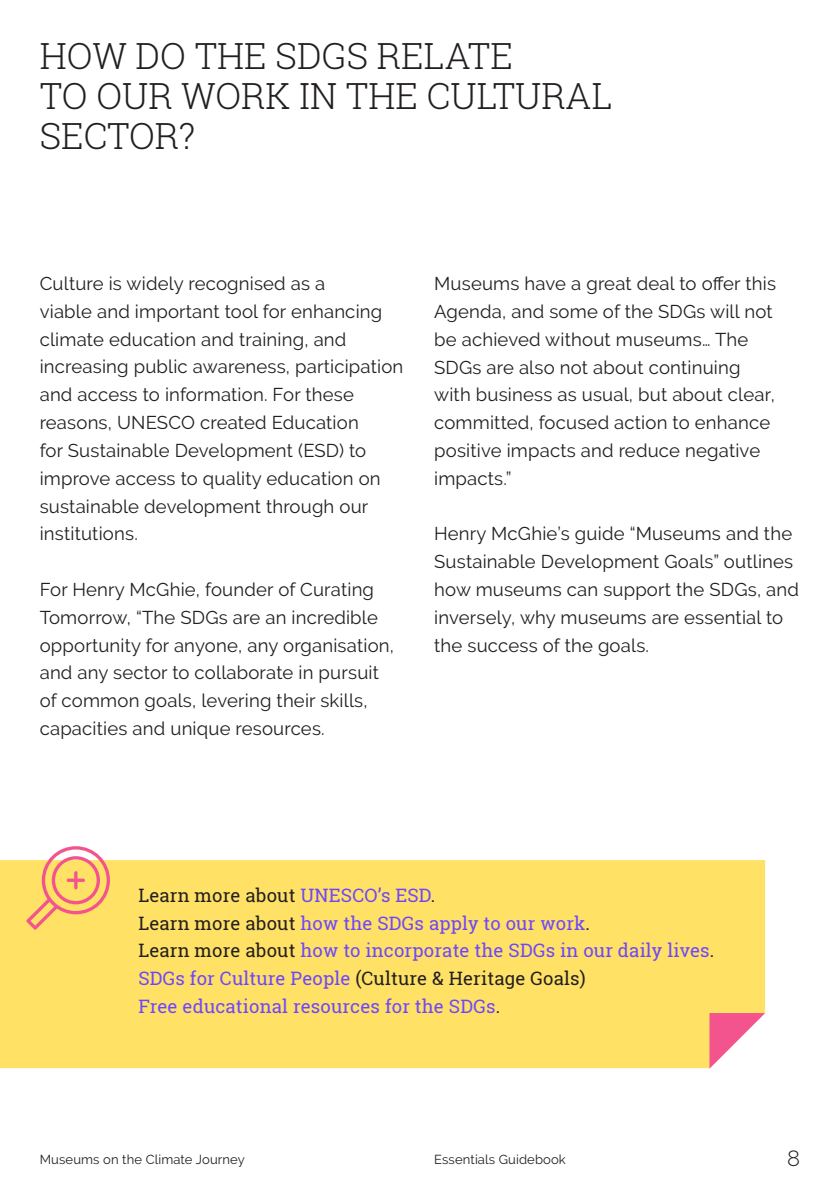
<style>
.page{position:relative;width:840px;height:1191px;background:#fff}
.page>*{position:absolute;margin:0;border:0;box-sizing:border-box;transform-origin:0 0}
.t1{font:300 36px/40px "Roboto Slab";color:#231f20}
.t2{font:300 22px "Raleway";color:#231f20}
.t3{font:18.4px/27.8px "Raleway";letter-spacing:.01em;color:#231f20}
.t4{font:18.4px/27.8px "Roboto Slab";letter-spacing:.01em;color:#6f47fb}
.t5{font:13px "Raleway";letter-spacing:.01em;color:#231f20}
.s1{color:#231f20}
</style>
<div class="page">
<div style="left:0;top:860px;width:764px;height:208px;background:#fee165"></div>
<svg style="left:26px;top:846px;width:84px;height:83px;background:#fbc782"></svg>
<svg style="left:709px;top:1013px;width:55px;height:55px"></svg>
<h1 class="t1" style="left:40px;top:35px;width:574px">HOW DO THE SDGS RELATE<br>TO OUR WORK IN THE CULTURAL<br>SECTOR?</h1>
<p class="t3" style="left:40px;top:269px;width:365px">Culture is widely recognised as a<br>viable and important tool for enhancing climate education and training, and increasing public awareness, participation and access to information. For these reasons, UNESCO created Education<br>for Sustainable Development (ESD) to improve access to quality education on sustainable development through our institutions.</p>
<p class="t3" style="left:40px;top:575px;width:355px">For Henry McGhie, founder of Curating Tomorrow, “The SDGs are an incredible opportunity for anyone, any organisation, and any sector to collaborate in pursuit of common goals, levering their skills, capacities and unique resources.</p>
<p class="t3" style="left:434px;top:270px;width:343px">Museums have a great deal to offer this Agenda, and some of the SDGs will not be achieved without museums… The SDGs are also not about continuing with business as usual, but about clear, committed, focused action to enhance positive impacts and reduce negative impacts.”</p>
<p class="t3" style="left:434px;top:520px;width:366px">Henry McGhie’s guide “Museums and the Sustainable Development Goals” outlines how museums can support the SDGs, and inversely, why museums are essential to the success of the goals.</p>
<p class="t4" style="left:138px;top:881px;width:577px"><span class="s1">Learn more about</span> UNESCO’s ESD<span class="s1">.<br>Learn more about</span> how the SDGs apply to our work<span class="s1">.<br>Learn more about</span> how to incorporate the SDGs in our daily lives<span class="s1">.<br></span>SDGs for Culture People <span class="s1">(Culture &amp; Heritage Goals)<br></span>Free educational resources for the SDGs<span class="s1">.</span></p>
<p class="t5" style="left:40px;top:1151px;width:206px">Museums on the Climate Journey</p>
<p class="t5" style="left:434px;top:1151px;width:133px">Essentials Guidebook</p>
<p class="t2" style="left:786px;top:1145px;width:14px">8</p>
</div>
